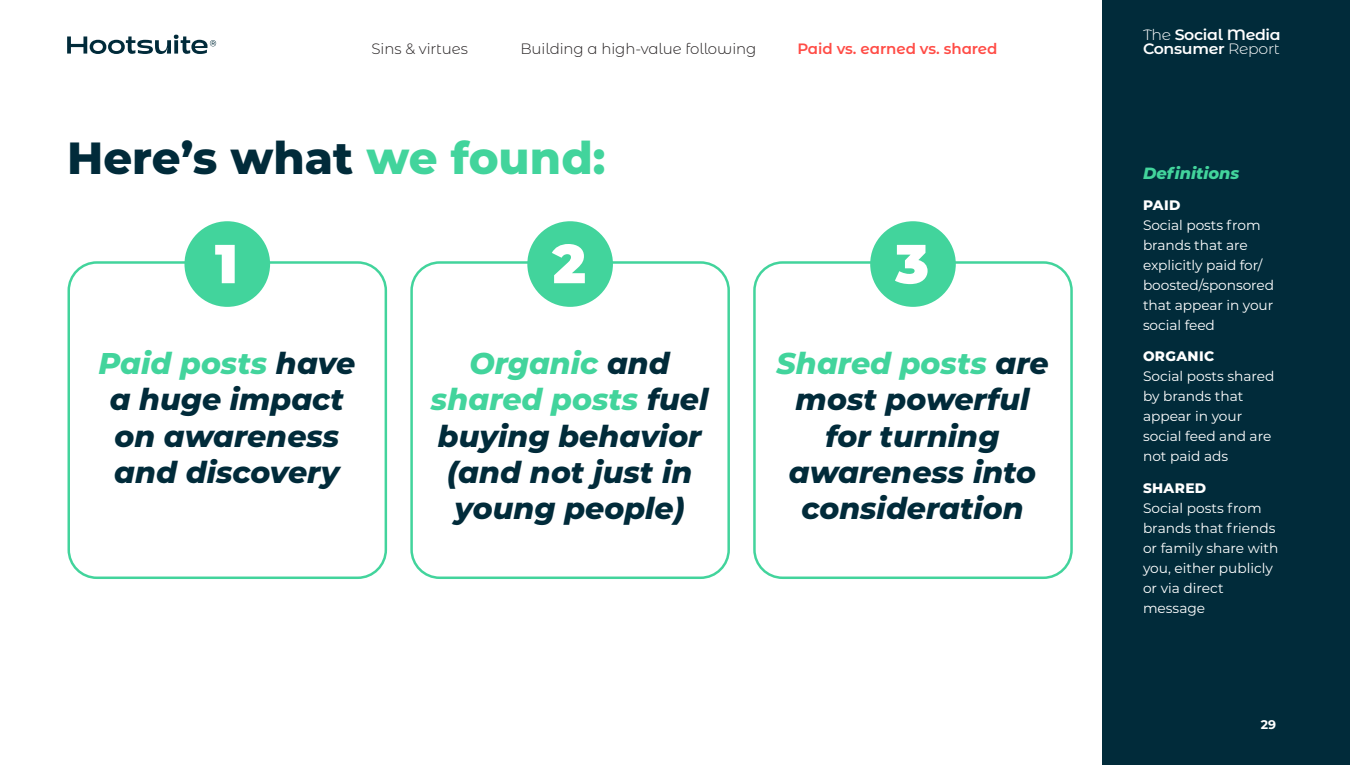
<style>
.page{position:relative;width:1350px;height:765px;background:#fff}
.page>*{position:absolute;margin:0;border:0;box-sizing:border-box;transform-origin:0 0}
.Body-copy-13pt{font:900 54.75px "Montserrat";color:#fff}
.Body-copy-13pt-2{font:800 45px "Montserrat";color:#012b3a}
.Body-copy-13pt-3{font:italic 800 30px/36.2px "Montserrat";color:#012b3a;text-align:center}
.Body-copy-13pt-4{font:italic 800 16.25px "Montserrat";color:#42d49c}
.t1{font:300 15px "Montserrat Alternates";letter-spacing:-.005em;color:#231f20}
.Body-copy-13pt-5{font:600 15px/13.8px "Montserrat Alternates";letter-spacing:-.02em;color:#fff;scale:1.05 1}
.t2{font:600 15px "Montserrat Alternates";letter-spacing:-.005em;color:#ff4c46}
.Body-copy-13pt-6{font:13.75px/20px "Montserrat";color:#fff}
.Body-copy-13pt-7{font:800 13.75px "Montserrat";letter-spacing:.025em;color:#fff}
.Body-copy-13pt-8{font:700 12.5px "Montserrat Alternates";color:#fff}
.s1{color:#42d49c}
.s2{font-weight:300}
</style>
<div class="page">
<div style="left:68px;top:261px;width:319px;height:318px;border:2px solid #42d49c;border-radius:28px"></div>
<div style="left:410px;top:261px;width:320px;height:318px;border:2px solid #42d49c;border-radius:28px"></div>
<div style="left:753px;top:261px;width:320px;height:318px;border:2px solid #42d49c;border-radius:28px"></div>
<div style="left:1102px;top:0;width:248px;height:765px;background:#012b3a"></div>
<div style="left:184px;top:221px;width:86px;height:86px;background:#42d49c;border-radius:50%"></div>
<div style="left:527px;top:221px;width:86px;height:86px;background:#42d49c;border-radius:50%"></div>
<div style="left:870px;top:221px;width:86px;height:86px;background:#42d49c;border-radius:50%"></div>
<svg style="left:67px;top:35px;width:149px;height:19px"></svg>
<p class="t1" style="left:372px;top:38px;width:98px">Sins &amp; virtues</p>
<p class="t1" style="left:520px;top:38px;width:238px">Building a high-value following</p>
<p class="t2" style="left:797px;top:38px;width:202px">Paid vs. earned vs. shared</p>
<p class="Body-copy-13pt-2" style="left:67px;top:125px;width:540px">Here’s what <span class="s1">we found:</span></p>
<p class="Body-copy-13pt" style="left:215px;top:223px;width:24px">1</p>
<p class="Body-copy-13pt" style="left:553px;top:223px;width:35px">2</p>
<p class="Body-copy-13pt" style="left:895px;top:223px;width:35px">3</p>
<p class="Body-copy-13pt-3" style="left:99px;top:344px;width:258px"><span class="s1">Paid posts</span> have a huge impact on awareness and discovery</p>
<p class="Body-copy-13pt-3" style="left:431px;top:344px;width:279px"><span class="s1">Organic</span> and <span class="s1">shared posts</span> fuel buying behavior (and not just in young people)</p>
<p class="Body-copy-13pt-3" style="left:777px;top:344px;width:274px"><span class="s1">Shared posts</span> are most powerful for turning awareness into consideration</p>
<p class="Body-copy-13pt-5" style="left:1143px;top:27px;width:133px"><span class="s2">The</span> Social Media<br>Consumer <span class="s2">Report</span></p>
<p class="Body-copy-13pt-4" style="left:1143px;top:161px;width:98px">Definitions</p>
<p class="Body-copy-13pt-7" style="left:1143px;top:195px;width:39px">PAID</p>
<p class="Body-copy-13pt-6" style="left:1143px;top:215px;width:133px">Social posts from brands that are explicitly paid for/ boosted/sponsored that appear in your social feed</p>
<p class="Body-copy-13pt-7" style="left:1143px;top:347px;width:73px">ORGANIC</p>
<p class="Body-copy-13pt-6" style="left:1143px;top:366px;width:133px">Social posts shared by brands that appear in your social feed and are not paid ads</p>
<p class="Body-copy-13pt-7" style="left:1143px;top:478px;width:65px">SHARED</p>
<p class="Body-copy-13pt-6" style="left:1143px;top:497px;width:137px">Social posts from brands that friends or family share with you, either publicly or via direct message</p>
<p class="Body-copy-13pt-8" style="left:1261px;top:715px;width:17px">29</p>
</div>
